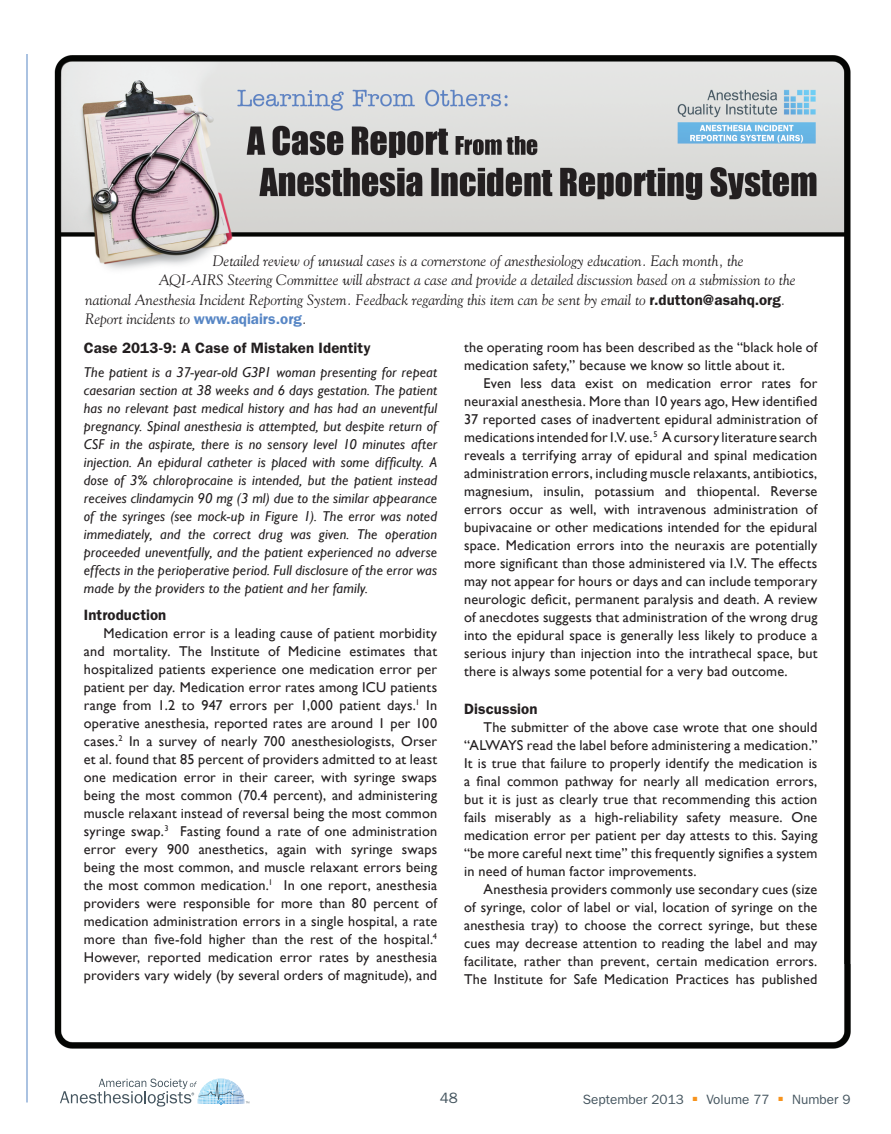
<style>
.page{position:relative;width:891px;height:1134px;background:#fff}
.page>*{position:absolute;margin:0;border:0;box-sizing:border-box;transform-origin:0 0}
.t1{font:italic 15px "Goudy";color:#231f20}
.t2{font:600 15px "ITC Franklin Gothic Std";letter-spacing:.005em;color:#231f20}
.t3{font:15px "ITC Franklin Gothic Std";color:#45555f}
.t4{font:14.25px/18px "Gill Sans";letter-spacing:.01em;color:#231f20;text-align:justify}
.t5{font:italic 14.25px/18px "Gill Sans";letter-spacing:.005em;color:#231f20;text-align:justify}
.t6{font:13.5px "ITC Franklin Gothic Std";color:#45555f}
.s1{font-family:"ITC Franklin Gothic Std";font-weight:600;font-style:normal}
.s2{font-family:"ITC Franklin Gothic Std";font-weight:600;font-style:normal;color:#5786c5}
</style>
<div class="page">
<hr style="left:27px;top:54px;width:1px;height:1048px;background:#5786c5">
<svg style="left:60px;top:1078px;width:189px;height:29px"></svg>
<img style="left:54px;top:963px;width:797px;height:86px">
<img style="left:54px;top:55px;width:797px;height:908px">
<p class="t1" style="left:213px;top:252px;width:533px">Detailed review of unusual cases is a cornerstone of anesthesiology education. Each month, the</p>
<p class="t1" style="left:159px;top:271px;width:638px">AQI-AIRS Steering Committee will abstract a case and provide a detailed discussion based on a submission to the</p>
<p class="t1" style="left:85px;top:291px;width:702px">national Anesthesia Incident Reporting System. Feedback regarding this item can be sent by email to <span class="s1">r.dutton@asahq.org</span>.</p>
<p class="t1" style="left:85px;top:310px;width:223px">Report incidents to <span class="s2">www.aqiairs.org</span>.</p>
<p class="t2" style="left:84px;top:339px;width:288px">Case 2013-9: A Case of Mistaken Identity</p>
<p class="t5" style="left:84px;top:363px;width:355px">The patient is a 37-year-old G3P1 woman presenting for repeat caesarian section at 38 weeks and 6 days gestation. The patient has no relevant past medical history and has had an uneventful pregnancy. Spinal anesthesia is attempted, but despite return of CSF in the aspirate, there is no sensory level 10 minutes after injection. An epidural catheter is placed with some difficulty. A dose of 3% chloroprocaine is intended, but the patient instead receives clindamycin 90 mg (3 ml) due to the similar appearance of the syringes (see mock-up in Figure 1). The error was noted immediately, and the correct drug was given. The operation proceeded uneventfully, and the patient experienced no adverse effects in the perioperative period. Full disclosure of the error was made by the providers to the patient and her family.</p>
<p class="t2" style="left:84px;top:606px;width:84px">Introduction</p>
<p class="t4" style="left:84px;top:624px;width:355px;text-indent:20px">Medication error is a leading cause of patient morbidity and mortality. The Institute of Medicine estimates that hospitalized patients experience one medication error per patient per day. Medication error rates among ICU patients range from 1.2 to 947 errors per 1,000 patient days.<sup>1</sup> In operative anesthesia, reported rates are around 1 per 100 cases.<sup>2</sup> In a survey of nearly 700 anesthesiologists, Orser et al. found that 85 percent of providers admitted to at least one medication error in their career, with syringe swaps being the most common (70.4 percent), and administering muscle relaxant instead of reversal being the most common syringe swap.<sup>3</sup> Fasting found a rate of one administration error every 900 anesthetics, again with syringe swaps being the most common, and muscle relaxant errors being the most common medication.<sup>1</sup> In one report, anesthesia providers were responsible for more than 80 percent of medication administration errors in a single hospital, a rate more than five-fold higher than the rest of the hospital.<sup>4<br></sup>However, reported medication error rates by anesthesia providers vary widely (by several orders of magnitude), and</p>
<p class="t4" style="left:464px;top:338px;width:355px">the operating room has been described as the “black hole of medication safety,” because we know so little about it.</p>
<p class="t4" style="left:464px;top:374px;width:355px;text-indent:19px">Even less data exist on medication error rates for neuraxial anesthesia. More than 10 years ago, Hew identified 37 reported cases of inadvertent epidural administration of medications intended for I.V. use.<sup>5</sup> A cursory literature search reveals a terrifying array of epidural and spinal medication administration errors, including muscle relaxants, antibiotics, magnesium, insulin, potassium and thiopental. Reverse errors occur as well, with intravenous administration of bupivacaine or other medications intended for the epidural space. Medication errors into the neuraxis are potentially more significant than those administered via I.V. The effects may not appear for hours or days and can include temporary neurologic deficit, permanent paralysis and death. A review of anecdotes suggests that administration of the wrong drug into the epidural space is generally less likely to produce a serious injury than injection into the intrathecal space, but there is always some potential for a very bad outcome.</p>
<p class="t2" style="left:464px;top:700px;width:75px">Discussion</p>
<p class="t4" style="left:464px;top:718px;width:355px;text-indent:19px">The submitter of the above case wrote that one should “ALWAYS read the label before administering a medication.” It is true that failure to properly identify the medication is a final common pathway for nearly all medication errors, but it is just as clearly true that recommending this action fails miserably as a high-reliability safety measure. One medication error per patient per day attests to this. Saying “be more careful next time” this frequently signifies a system in need of human factor improvements.</p>
<p class="t4" style="left:464px;top:880px;width:355px;text-indent:19px">Anesthesia providers commonly use secondary cues (size of syringe, color of label or vial, location of syringe on the anesthesia tray) to choose the correct syringe, but these cues may decrease attention to reading the label and may facilitate, rather than prevent, certain medication errors.<br>The Institute for Safe Medication Practices has published</p>
<p class="t3" style="left:440px;top:1090px;width:19px">48</p>
<p class="t6" style="left:583px;top:1091px;width:102px">September 2013</p>
<p class="t6" style="left:693px;top:1091px;width:78px"><sup>■</sup> Volume 77</p>
<p class="t6" style="left:779px;top:1091px;width:73px"><sup>■</sup> Number 9</p>
</div>
